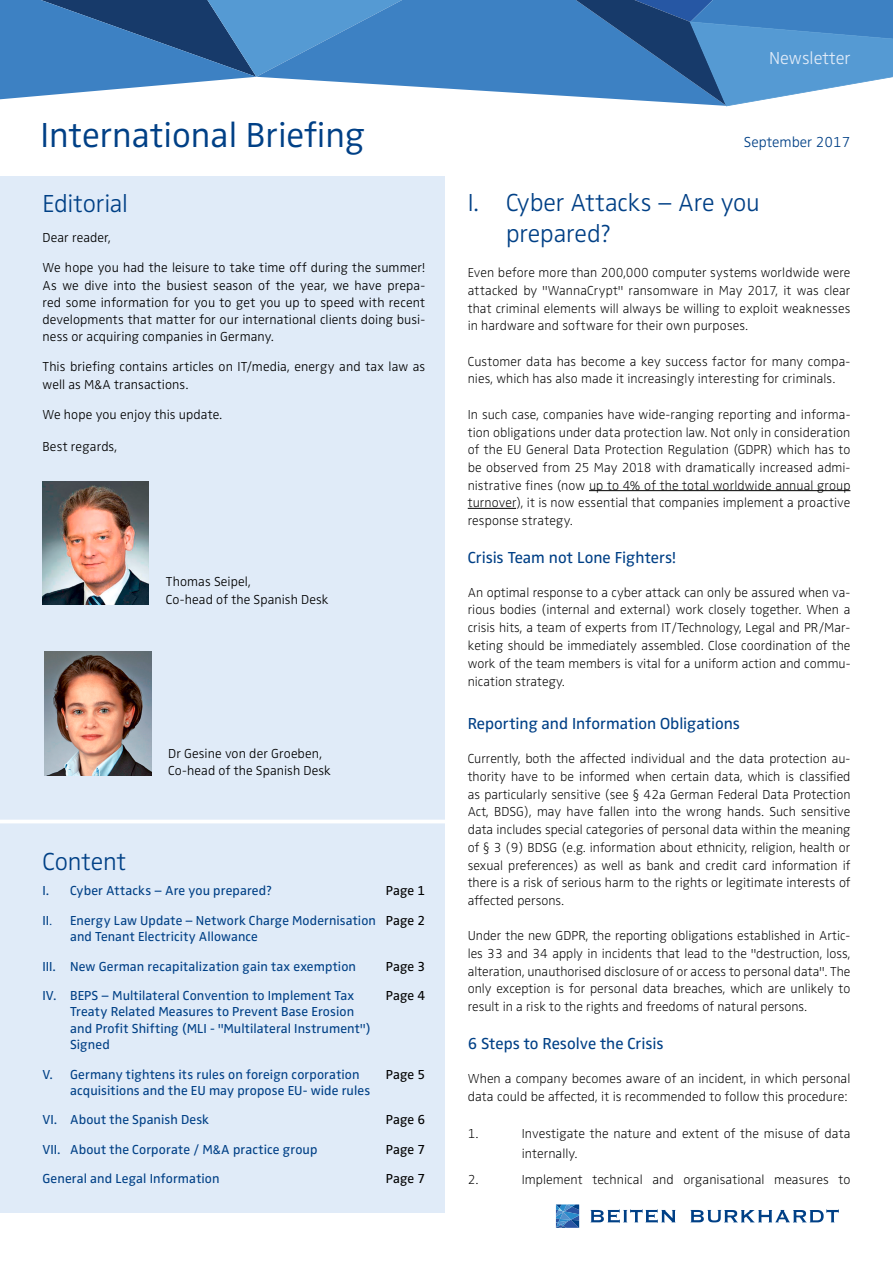
<style>
.page{position:relative;width:893px;height:1263px;background:#fff}
.page>*{position:absolute;margin:0;border:0;box-sizing:border-box;transform-origin:0 0}
.t1{font:300 36px "Zwo OT";color:#004086}
.t2{font:300 25.5px/30.6px "Zwo OT";letter-spacing:-.005em;color:#004086}
.t3{font:300 18px "Zwo OT";color:#e0ebf8}
.t4{font:16.5px "Zwo OT";color:#004086}
.t5{font:300 15px "Zwo OT";color:#004086}
.t6{font:300 expanded 13.5px/17.7px "Zwo OT";letter-spacing:.005em;color:#000;text-align:justify}
.t7{font:13.5px/29.2px "Zwo OT";letter-spacing:.01em;color:#004086}
.t8{font:300 13.5px/17.2px "Zwo OT";letter-spacing:.005em;color:#000}
.t9{font:13.5px "Zwo OT";letter-spacing:.005em;color:#000}
.s1{color:#000}
.s2{font-weight:300}
</style>
<div class="page">
<div style="left:429px;top:0;width:129px;height:96px;background:#3d81c3"></div>
<svg style="left:0;top:0;width:429px;height:100px;background:#578dc1"></svg>
<svg style="left:558px;top:0;width:335px;height:107px;background:#528bc1"></svg>
<svg style="left:591px;top:1209px;width:84px;height:14px"></svg>
<svg style="left:556px;top:1204px;width:23px;height:24px"></svg>
<svg style="left:690px;top:1209px;width:149px;height:13px"></svg>
<hr style="left:589px;top:490px;width:261px;height:1px;background:#000">
<hr style="left:468px;top:508px;width:48px;height:1px;background:#000">
<div style="left:0;top:177px;width:444px;height:1036px;background:#e0ebf8"></div>
<hr style="left:0;top:820px;width:446px;height:3px;background:#fff">
<img style="left:43px;top:481px;width:106px;height:124px">
<img style="left:45px;top:652px;width:106px;height:123px">
<h1 class="t1" style="left:40px;top:114px;width:326px">International Briefing</h1>
<h2 class="t2" style="left:43px;top:189px;width:87px">Editorial</h2>
<p class="t8" style="left:43px;top:229px;width:70px">Dear reader,</p>
<p class="t8" style="left:43px;top:259px;width:384px;text-align:justify">We hope you had the leisure to take time off during the summer!<br>As we dive into the busiest season of the year, we have prepa&shy;red some information for you to get you up to speed with recent developments that matter for our international clients doing busi&shy;ness or acquiring companies in Germany.</p>
<p class="t8" style="left:43px;top:359px;width:384px">This briefing contains articles on IT/media, energy and tax law as well as M&amp;A transactions.</p>
<p class="t8" style="left:43px;top:406px;width:181px">We hope you enjoy this update.</p>
<p class="t8" style="left:43px;top:438px;width:76px">Best regards,</p>
<p class="t8" style="left:166px;top:574px;width:164px">Thomas Seipel,<br>Co-head of the Spanish Desk</p>
<p class="t8" style="left:168px;top:746px;width:164px;line-height:16.5px">Dr Gesine von der Groeben,<br>Co-head of the Spanish Desk</p>
<h2 class="t2" style="left:43px;top:847px;width:85px">Content</h2>
<p class="t7" style="left:43px;top:877px;width:231px">I. Cyber Attacks – Are you prepared?</p>
<p class="t7" style="left:43px;top:877px;width:384px;text-align:right"><span class="s1">Page 1<br></span>II<span class="s2">.</span> Energy Law Update – Network Charge Modernisation <span class="s1">Page 2</span></p>
<p class="t7" style="left:43px;top:922px;width:315px;text-indent:28px">and Tenant Electricity Allowance<br>III. New German recapitalization gain tax exemption</p>
<p class="t9" style="left:386px;top:958px;width:41px">Page 3</p>
<p class="t7" style="left:43px;top:981px;width:313px">IV. BEPS – Multilateral Convention to Implement Tax</p>
<p class="t9" style="left:386px;top:987px;width:41px">Page 4</p>
<p class="t7" style="left:70px;top:1004px;width:302px;line-height:16.5px">Treaty Related Measures to Prevent Base Erosion and Profit Shifting (MLI - "Multilateral Instrument")<br>Signed</p>
<p class="t7" style="left:43px;top:1060px;width:319px">V. Germany tightens its rules on foreign corporation</p>
<p class="t9" style="left:386px;top:1066px;width:41px">Page 5</p>
<p class="t7" style="left:43px;top:1076px;width:329px;text-indent:28px">acquisitions and the EU may propose EU- wide rules<br>VI. About the Spanish Desk</p>
<p class="t9" style="left:386px;top:1112px;width:41px">Page 6</p>
<p class="t7" style="left:43px;top:1135px;width:276px">VII. About the Corporate / M&amp;A practice group</p>
<p class="t9" style="left:386px;top:1141px;width:41px">Page 7</p>
<p class="t7" style="left:43px;top:1164px;width:179px">General and Legal Information</p>
<p class="t9" style="left:386px;top:1170px;width:41px">Page 7</p>
<h3 class="t3" style="left:769px;top:47px;width:83px">Newsletter</h3>
<p class="t5" style="left:744px;top:133px;width:108px">September 2017</p>
<h2 class="t2" style="left:506px;top:188px;width:255px;text-indent:-38px">I. Cyber Attacks – Are you prepared?</h2>
<p class="t6" style="left:468px;top:264px;width:384px">Even before more than 200,000 computer systems worldwide were attacked by "WannaCrypt" ransomware in May 2017, it was clear that criminal elements will always be willing to exploit weaknesses in hardware and software for their own purposes.</p>
<p class="t6" style="left:468px;top:353px;width:384px">Customer data has become a key success factor for many compa&shy;nies, which has also made it increasingly interesting for criminals.</p>
<p class="t6" style="left:468px;top:406px;width:384px">In such case, companies have wide-ranging reporting and informa&shy;tion obligations under data protection law. Not only in consideration of the EU General Data Protection Regulation (GDPR) which has to be observed from 25 May 2018 with dramatically increased admi&shy;nistrative fines (now up to 4% of the total worldwide annual group turnover), it is now essential that companies implement a proactive response strategy.</p>
<p class="t4" style="left:468px;top:547px;width:210px">Crisis Team not Lone Fighters!</p>
<p class="t6" style="left:468px;top:584px;width:384px">An optimal response to a cyber attack can only be assured when va&shy;rious bodies (internal and external) work closely together. When a crisis hits, a team of experts from IT/Technology, Legal and PR/Mar&shy;keting should be immediately assembled. Close coordination of the work of the team members is vital for a uniform action and commu&shy;nication strategy.</p>
<p class="t4" style="left:468px;top:714px;width:274px">Reporting and Information Obligations</p>
<p class="t6" style="left:468px;top:750px;width:384px">Currently, both the affected individual and the data protection au&shy;thority have to be informed when certain data, which is classified as particularly sensitive (see § 42a German Federal Data Protection Act, BDSG), may have fallen into the wrong hands. Such sensitive data includes special categories of personal data within the meaning of § 3 (9) BDSG (e.g. information about ethnicity, religion, health or sexual preferences) as well as bank and credit card information if there is a risk of serious harm to the rights or legitimate interests of affected persons.</p>
<p class="t6" style="left:468px;top:927px;width:384px">Under the new GDPR, the reporting obligations established in Artic&shy;les 33 and 34 apply in incidents that lead to the "destruction, loss, alteration, unauthorised disclosure of or access to personal data". The only exception is for personal data breaches, which are unlikely to result in a risk to the rights and freedoms of natural persons.</p>
<p class="t4" style="left:468px;top:1033px;width:197px">6 Steps to Resolve the Crisis</p>
<p class="t6" style="left:468px;top:1070px;width:384px">When a company becomes aware of an incident, in which personal data could be affected, it is recommended to follow this procedure:</p>
<p class="t6" style="left:468px;top:1125px;width:12px">1.</p>
<p class="t6" style="left:522px;top:1124px;width:330px;line-height:19.5px">Investigate the nature and extent of the misuse of data internally.</p>
<p class="t6" style="left:468px;top:1171px;width:12px">2.</p>
<p class="t6" style="left:522px;top:1171px;width:330px">Implement technical and organisational measures to</p>
</div>
